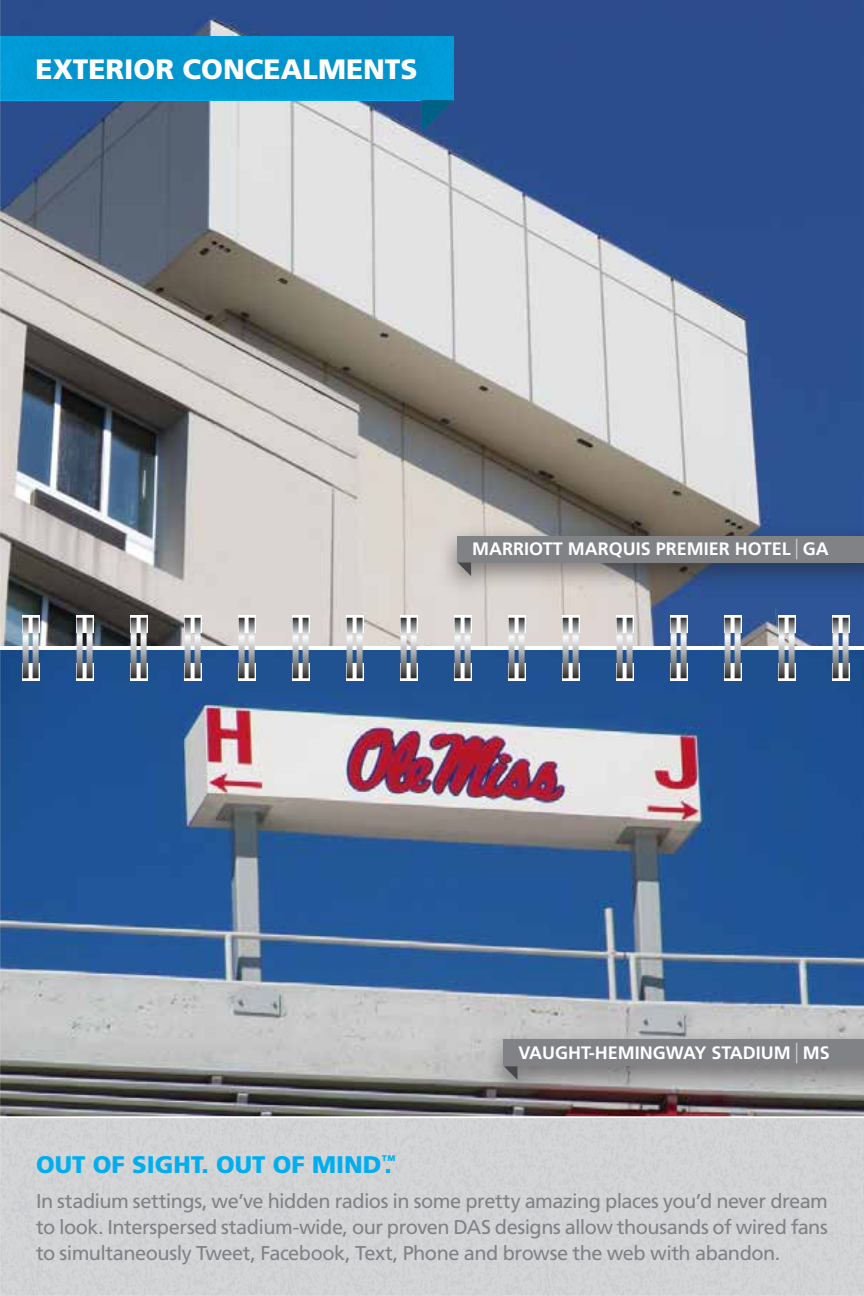
<style>
.page{position:relative;width:864px;height:1296px;background:#fff}
.page>*{position:absolute;margin:0;border:0;box-sizing:border-box;transform-origin:0 0}
.t1{font:900 28px "Frutiger";color:#fff}
.t2{font:900 24px "Frutiger";color:#00aeef}
.t3{font:20px/26px "Frutiger";letter-spacing:-.025em;color:#808285;text-align:justify}
.t4{font:700 18px "Frutiger";color:#fff}
.s1{font-size:27px;color:#e2e3e4}
</style>
<div class="page">
<img style="left:0;top:0;width:864px;height:1296px">
<h1 class="t1" style="left:36px;top:52px;width:384px">EXTERIOR CONCEALMENTS</h1>
<p class="t4" style="left:472px;top:539px;width:358px">MARRIOTT MARQUIS PREMIER HOTEL <span class="s1">|</span> GA</p>
<p class="t4" style="left:518px;top:1042px;width:313px">VAUGHT-HEMINGWAY STADIUM <span class="s1">|</span> MS</p>
<p class="t2" style="left:36px;top:1150px;width:361px">OUT OF SIGHT. OUT OF MIND<sup>™</sup>.</p>
<p class="t3" style="left:36px;top:1188px;width:794px">In stadium settings, we’ve hidden radios in some pretty amazing places you’d never dream to look. Interspersed stadium-wide, our proven DAS designs allow thousands of wired fans to simultaneously Tweet, Facebook, Text, Phone and browse the web with abandon.</p>
</div>
